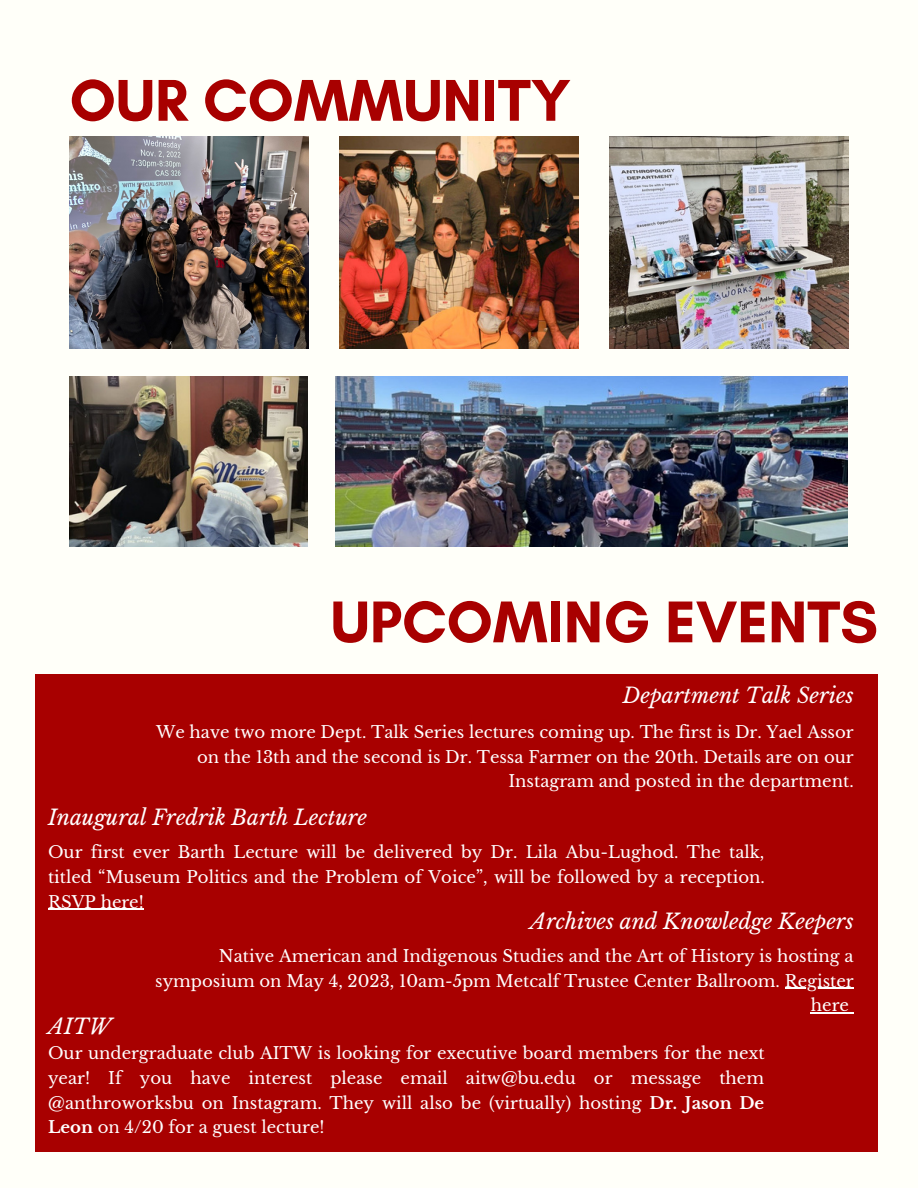
<style>
.page{position:relative;width:918px;height:1188px;background:#fffff9}
.page>*{position:absolute;margin:0;border:0;box-sizing:border-box;transform-origin:0 0}
.t1{font:700 60px "Glacial Indifference";color:#a80000}
.t2{font:italic 21px "Libre Baskerville";color:#fff}
.t3{font:16.5px/24.8px "Libre Baskerville";color:#fff;text-align:right}
.s1{font-weight:700}
</style>
<div class="page">
<img style="left:340px;top:137px;width:238px;height:211px">
<img style="left:70px;top:137px;width:238px;height:211px">
<img style="left:610px;top:137px;width:238px;height:211px">
<img style="left:336px;top:377px;width:512px;height:170px">
<img style="left:70px;top:377px;width:237px;height:170px">
<div style="left:35px;top:674px;width:843px;height:477px;background:#a80000"></div>
<hr style="left:48px;top:909px;width:96px;height:1px;background:#fff">
<hr style="left:785px;top:988px;width:69px;height:1px;background:#fff">
<hr style="left:811px;top:1012px;width:38px;height:2px;background:#fff">
<h1 class="t1" style="left:70px;top:64px;width:503px">OUR COMMUNITY</h1>
<h1 class="t1" style="left:331px;top:585px;width:549px">UPCOMING EVENTS</h1>
<p class="t2" style="left:623px;top:683px;width:232px">Department Talk Series</p>
<p class="t3" style="left:156px;top:720px;width:699px">We have two more Dept. Talk Series lectures coming up. The first is Dr. Yael Assor on the 13th and the second is Dr. Tessa Farmer on the 20th. Details are on our<br>Instagram and posted in the department.</p>
<p class="t2" style="left:48px;top:805px;width:321px">Inaugural Fredrik Barth Lecture</p>
<p class="t3" style="left:48px;top:840px;width:718px;text-align:justify">Our first ever Barth Lecture will be delivered by Dr. Lila Abu-Lughod. The talk, titled “Museum Politics and the Problem of Voice”, will be followed by a reception.<br>RSVP here!</p>
<p class="t2" style="left:530px;top:909px;width:325px">Archives and Knowledge Keepers</p>
<p class="t3" style="left:155px;top:944px;width:700px">Native American and Indigenous Studies and the Art of History is hosting a symposium on May 4, 2023, 10am-5pm Metcalf Trustee Center Ballroom. Register here</p>
<p class="t2" style="left:48px;top:1013px;width:65px">AITW</p>
<p class="t3" style="left:48px;top:1041px;width:718px;text-align:justify">Our undergraduate club AITW is looking for executive board members for the next year! If you have interest please email aitw@bu.edu or message them @anthroworksbu on Instagram. They will also be (virtually) hosting <span class="s1">Dr. Jason De Leon</span> on 4/20 for a guest lecture!</p>
</div>
